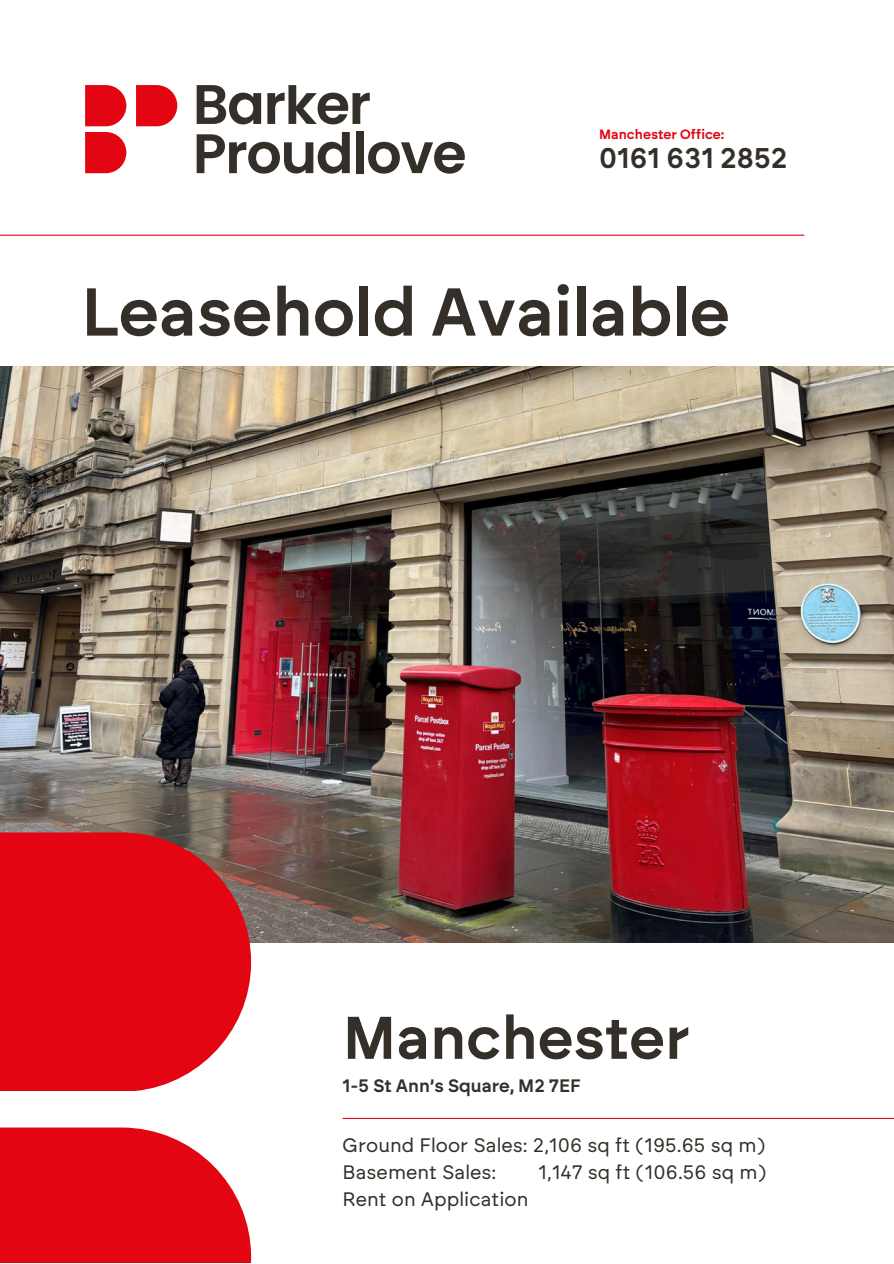
<style>
.page{position:relative;width:894px;height:1264px;background:#fff}
.page>*{position:absolute;margin:0;border:0;box-sizing:border-box;transform-origin:0 0}
.t1{font:600 67.5px "Brockmann";color:#352f29}
.t2{font:600 60px "Brockmann";color:#352f29}
.t3{font:600 28.5px "Brockmann";color:#352f29}
.t4{font:19.5px/27px "Brockmann";color:#352f29}
.t5{font:600 18px "Brockmann";color:#352f29}
.t6{font:600 13.5px "Brockmann";color:#e30512}
</style>
<div class="page">
<img style="left:0;top:366px;width:893px;height:576px">
<svg style="left:0;top:832px;width:251px;height:259px;background:#de1722"></svg>
<svg style="left:0;top:1127px;width:251px;height:136px;background:#e6202b"></svg>
<hr style="left:342px;top:1117px;width:551px;height:1px;background:#e30512">
<svg style="left:85px;top:132px;width:41px;height:41px;background:#e51e2a"></svg>
<svg style="left:85px;top:85px;width:41px;height:41px;background:#e51e2a"></svg>
<svg style="left:136px;top:85px;width:41px;height:41px;background:#e51e2a"></svg>
<svg style="left:196px;top:85px;width:65px;height:39px"></svg>
<svg style="left:267px;top:85px;width:102px;height:39px"></svg>
<svg style="left:196px;top:132px;width:153px;height:42px"></svg>
<div style="left:356px;top:132px;width:7px;height:41px;background:#352f29"></div>
<svg style="left:368px;top:142px;width:96px;height:32px"></svg>
<hr style="left:0;top:235px;width:804px;height:1px;background:#e30512">
<p class="t6" style="left:599px;top:126px;width:127px">Manchester Office:</p>
<h2 class="t3" style="left:599px;top:141px;width:190px">0161 631 2852</h2>
<p class="t1" style="left:81px;top:271px;width:650px">Leasehold Available</p>
<p class="t2" style="left:342px;top:1001px;width:348px">Manchester</p>
<h1 class="t5" style="left:342px;top:1074px;width:240px">1-5 St Ann’s Square, M2 7EF</h1>
<p class="t4" style="left:342px;top:1131px;width:424px">Ground Floor Sales: 2,106 sq ft (195.65 sq m)<br>Basement Sales:</p>
<p class="t4" style="left:538px;top:1158px;width:229px">1,147 sq ft (106.56 sq m)</p>
<p class="t4" style="left:342px;top:1185px;width:187px">Rent on Application</p>
</div>
